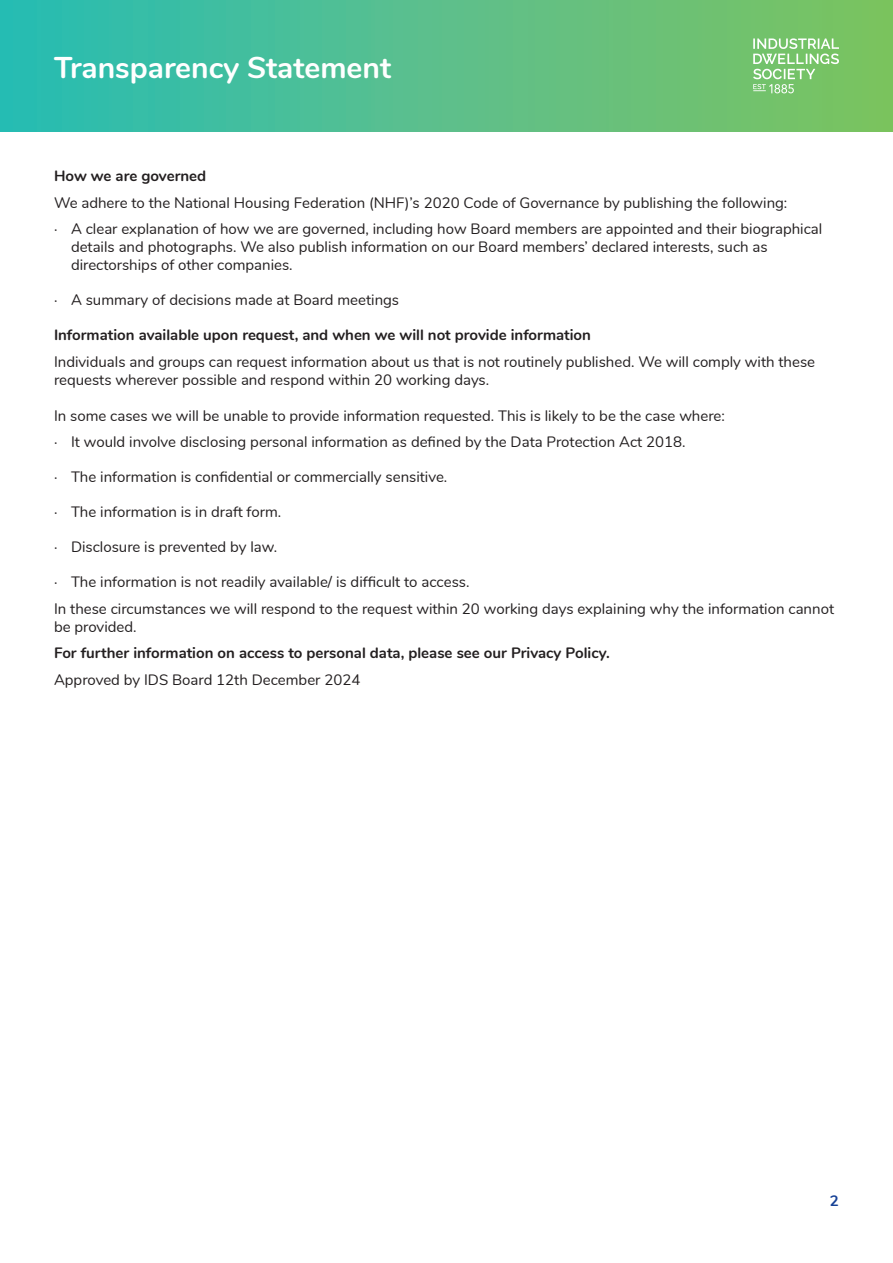
<style>
.page{position:relative;width:893px;height:1263px;background:#fff}
.page>*{position:absolute;margin:0;border:0;box-sizing:border-box;transform-origin:0 0}
.t1{font:700 30px "Nunito";color:#fff}
.t2{font:15px/18px "Nunito";color:#231f20}
.Subtitle_2{font:700 15px "Nunito";color:#231f20}
.t3{font:700 15px "Nunito";color:#174296}
</style>
<div class="page">
<div style="left:0;top:0;width:893px;height:132px;background:linear-gradient(to right,#2bbcb5,#82c35f)"></div>
<svg style="left:753px;top:38px;width:86px;height:55px;background:#93cf89"></svg>
<h1 class="t1" style="left:54px;top:45px;width:339px">Transparency Statement</h1>
<p class="Subtitle_2" style="left:54px;top:165px;width:154px">How we are governed</p>
<p class="t2" style="left:54px;top:192px;width:735px">We adhere to the National Housing Federation (NHF)’s 2020 Code of Governance by publishing the following:</p>
<p class="t2" style="left:71px;top:219px;width:753px;text-indent:-17px">· A clear explanation of how we are governed, including how Board members are appointed and their biographical details and photographs. We also publish information on our Board members’ declared interests, such as directorships of other companies.</p>
<p class="t2" style="left:54px;top:290px;width:347px">· A summary of decisions made at Board meetings</p>
<p class="Subtitle_2" style="left:54px;top:324px;width:538px">Information available upon request, and when we will not provide information</p>
<p class="t2" style="left:54px;top:351px;width:763px">Individuals and groups can request information about us that is not routinely published. We will comply with these requests wherever possible and respond within 20 working days.</p>
<p class="t2" style="left:54px;top:405px;width:672px">In some cases we will be unable to provide information requested. This is likely to be the case where:</p>
<p class="t2" style="left:54px;top:432px;width:633px">· It would involve disclosing personal information as defined by the Data Protection Act 2018.</p>
<p class="t2" style="left:54px;top:467px;width:395px">· The information is confidential or commercially sensitive.</p>
<p class="t2" style="left:54px;top:502px;width:229px">· The information is in draft form.</p>
<p class="t2" style="left:54px;top:537px;width:225px">· Disclosure is prevented by law.</p>
<p class="t2" style="left:54px;top:572px;width:417px">· The information is not readily available/ is difficult to access.</p>
<p class="t2" style="left:54px;top:599px;width:782px">In these circumstances we will respond to the request within 20 working days explaining why the information cannot be provided.</p>
<p class="Subtitle_2" style="left:54px;top:642px;width:557px">For further information on access to personal data, please see our Privacy Policy.</p>
<p class="t2" style="left:54px;top:670px;width:308px">Approved by IDS Board 12th December 2024</p>
<p class="t3" style="left:830px;top:1189px;width:11px">2</p>
</div>
